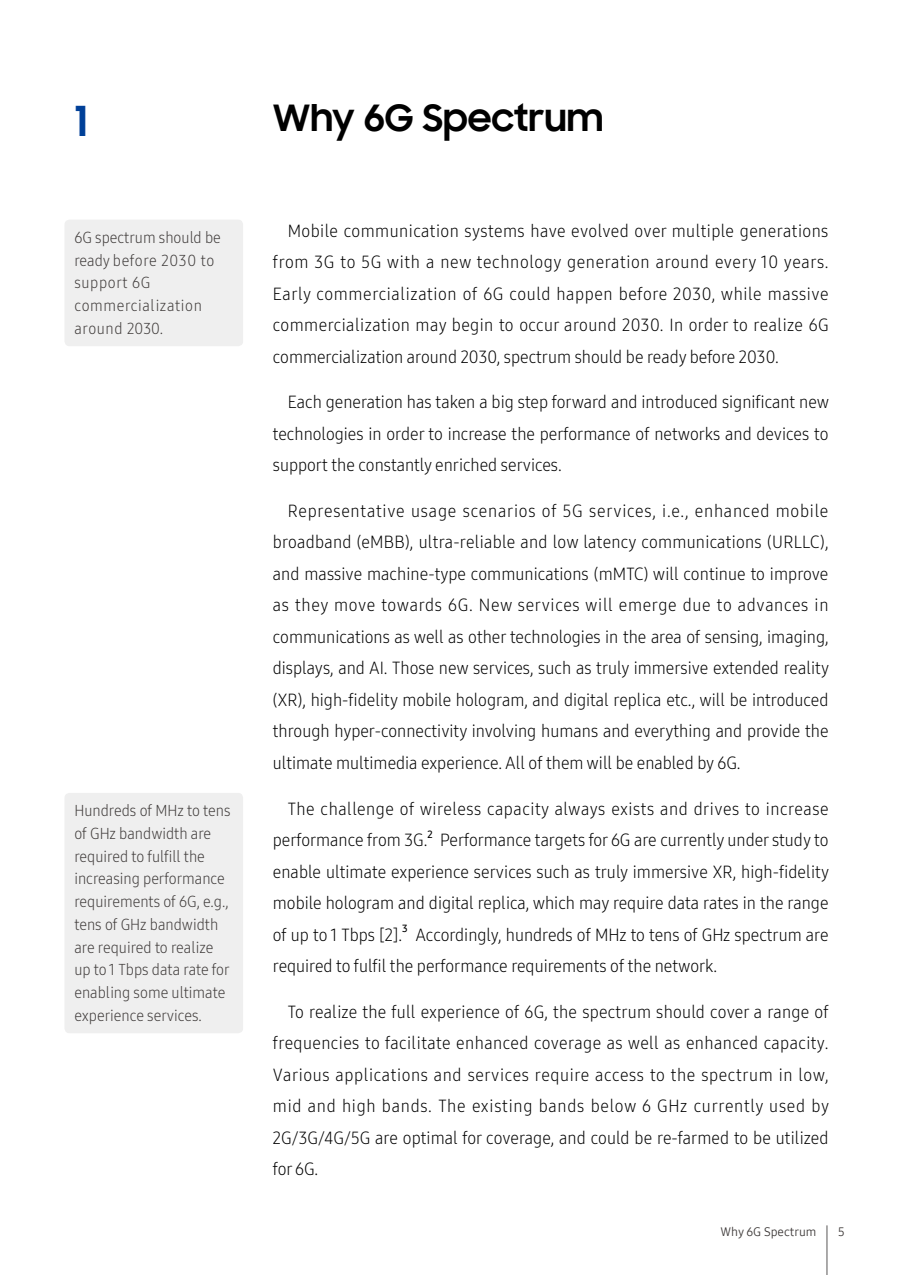
<style>
.page{position:relative;width:903px;height:1275px;background:#fff}
.page>*{position:absolute;margin:0;border:0;box-sizing:border-box;transform-origin:0 0}
.t1{font:700 42px "Samsung Sharp Sans";color:#004098}
.t2{font:700 36.75px "Samsung Sharp Sans";color:#000}
.t3{font:17.5px/31.5px "Samsung One 300 C";color:#000;text-align:justify}
.t4{font:17.5px/31.5px "Samsung One 300 C";letter-spacing:.03em;color:#000}
.t5{font:15.75px/22.8px "Samsung One 300 C";color:#3e3a39}
.t6{font:15.75px/22.8px "Samsung One 300 C";letter-spacing:.04em;color:#3e3a39}
.t7{font:12.25px "Samsung One 400";color:#3e3a39}
.t8{font:10.15px "Samsung One 600";color:#000}
</style>
<div class="page">
<div style="left:64px;top:220px;width:179px;height:126px;background:#efefef;border-radius:5px"></div>
<div style="left:64px;top:793px;width:179px;height:240px;background:#efefef;border-radius:5px"></div>
<hr style="left:827px;top:1225px;width:1px;height:50px;background:#595757">
<h1 class="t1" style="left:74px;top:89px;width:15px">1</h1>
<h2 class="t2" style="left:273px;top:91px;width:332px">Why 6G Spectrum</h2>
<p class="t6" style="left:74px;top:226px;width:148px">6G spectrum should be ready before 2030 to support 6G commercialization around 2030.</p>
<p class="t5" style="left:74px;top:799px;width:158px">Hundreds of MHz to tens of GHz bandwidth are required to fulfill the increasing performance requirements of 6G, e.g., tens of GHz bandwidth are required to realize up to 1 Tbps data rate for enabling some ultimate experience services.</p>
<p class="t3" style="left:273px;top:215px;width:557px;text-indent:15px">Mobile communication systems have evolved over multiple generations from 3G to 5G with a new technology generation around every 10 years.<br>Early commercialization of 6G could happen before 2030, while massive commercialization may begin to occur around 2030. In order to realize 6G commercialization around 2030, spectrum should be ready before 2030.</p>
<p class="t3" style="left:273px;top:386px;width:558px;text-indent:15px">Each generation has taken a big step forward and introduced significant new technologies in order to increase the performance of networks and devices to support the constantly enriched services.</p>
<p class="t3" style="left:273px;top:495px;width:558px;text-indent:15px">Representative usage scenarios of 5G services, i.e., enhanced mobile broadband (eMBB), ultra-reliable and low latency communications (URLLC), and massive machine-type communications (mMTC) will continue to improve as they move towards 6G. New services will emerge due to advances in communications as well as other technologies in the area of sensing, imaging, displays, and AI. Those new services, such as truly immersive extended reality (XR), high-fidelity mobile hologram, and digital replica etc., will be introduced through hyper-connectivity involving humans and everything and provide the ultimate multimedia experience. All of them will be enabled by 6G.</p>
<p class="t4" style="left:273px;top:792px;width:557px;text-indent:15px">The challenge of wireless capacity always exists and drives to increase performance from 3G.</p>
<p class="t8" style="left:428px;top:827px;width:7px">2</p>
<p class="t3" style="left:273px;top:824px;width:558px;text-indent:167px">Performance targets for 6G are currently under study to enable ultimate experience services such as truly immersive XR, high-fidelity mobile hologram and digital replica, which may require data rates in the range of up to 1 Tbps [2].</p>
<p class="t8" style="left:402px;top:922px;width:7px">3</p>
<p class="t3" style="left:273px;top:918px;width:557px;text-indent:143px">Accordingly, hundreds of MHz to tens of GHz spectrum are required to fulfil the performance requirements of the network.</p>
<p class="t3" style="left:273px;top:995px;width:558px;text-indent:15px">To realize the full experience of 6G, the spectrum should cover a range of frequencies to facilitate enhanced coverage as well as enhanced capacity.<br>Various applications and services require access to the spectrum in low, mid and high bands. The existing bands below 6 GHz currently used by 2G/3G/4G/5G are optimal for coverage, and could be re-farmed to be utilized for 6G.</p>
<p class="t7" style="left:720px;top:1223px;width:98px">Why 6G Spectrum</p>
<p class="t7" style="left:838px;top:1223px;width:8px">5</p>
</div>
